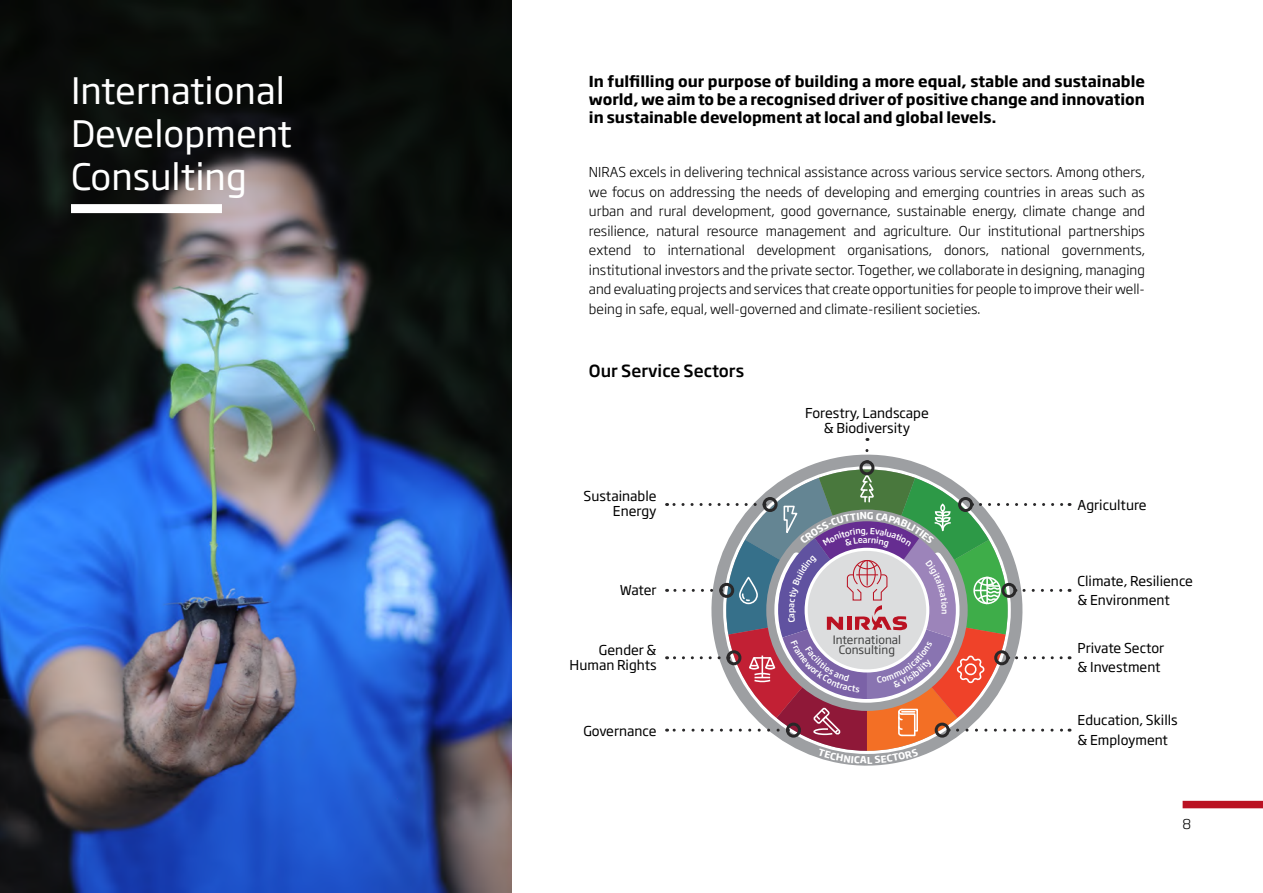
<style>
.page{position:relative;width:1263px;height:893px;background:#fff}
.page>*{position:absolute;margin:0;border:0;box-sizing:border-box;transform-origin:0 0}
.t1{font:36px/43.2px "Soho Gothic Pro";color:#fff}
.t2{font:500 16.5px "Soho Gothic Pro";color:#000}
.t3{font:700 15px/18px "Soho Gothic Pro";color:#000;text-align:justify}
.t4{font:300 13.5px/19.5px "Soho Gothic Pro";color:#000;text-align:justify}
.t5{font:13.5px/19.5px "Soho Gothic Pro";color:#000}
.t6{font:11.55px/10.5px "Soho Gothic Pro";color:#414141;text-align:center}
.t7{font:500 8.4px "Soho Gothic Pro";color:#fff}
</style>
<div class="page">
<div style="left:1182px;top:801px;width:81px;height:7px;background:#ba1222"></div>
<img style="left:0;top:0;width:511px;height:893px">
<div style="left:71px;top:204px;width:151px;height:9px;background:#fff"></div>
<svg style="left:809px;top:449px;width:116px;height:317px"></svg>
<svg style="left:865px;top:438px;width:3px;height:13px"></svg>
<div style="left:859px;top:460px;width:15px;height:15px;border:3px solid #292829;border-radius:50%"></div>
<svg style="left:667px;top:469px;width:403px;height:295px"></svg>
<h1 class="t1" style="left:71px;top:67px;width:223px">International<br>Development<br>Consulting</h1>
<p class="t3" style="left:589px;top:72px;width:557px">In fulfilling our purpose of building a more equal, stable and sustainable world, we aim to be a recognised driver of positive change and innovation in sustainable development at local and global levels.</p>
<p class="t4" style="left:589px;top:162px;width:557px">NIRAS excels in delivering technical assistance across various service sectors. Among others, we focus on addressing the needs of developing and emerging countries in areas such as urban and rural development, good governance, sustainable energy, climate change and resilience, natural resource management and agriculture. Our institutional partnerships extend to international development organisations, donors, national governments, institutional investors and the private sector. Together, we collaborate in designing, managing and evaluating projects and services that create opportunities for people to improve their well&shy;being in safe, equal, well-governed and climate-resilient societies.</p>
<p class="t2" style="left:589px;top:358px;width:157px">Our Service Sectors</p>
<p class="t5" style="left:583px;top:488px;width:75px;line-height:15px;text-align:right">Sustainable<br>Energy</p>
<p class="t5" style="left:620px;top:579px;width:38px">Water</p>
<p class="t5" style="left:570px;top:641px;width:88px;line-height:15px;text-align:right">Gender &amp;<br>Human Rights</p>
<p class="t5" style="left:583px;top:721px;width:75px">Governance</p>
<p class="t5" style="left:805px;top:404px;width:125px;line-height:15px;text-align:center">Forestry, Landscape &amp; Biodiversity</p>
<p class="t7" style="left:866px;top:524px;width:4px">,</p>
<p class="t6" style="left:833px;top:633px;width:70px">International<br>Consulting</p>
<p class="t5" style="left:1077px;top:494px;width:71px">Agriculture</p>
<p class="t5" style="left:1077px;top:570px;width:117px">Climate, Resilience &amp; Environment</p>
<p class="t5" style="left:1077px;top:637px;width:88px">Private Sector &amp; Investment</p>
<p class="t5" style="left:1077px;top:710px;width:102px">Education, Skills &amp; Employment</p>
<p class="t4" style="left:1182px;top:814px;width:10px">8</p>
</div>
